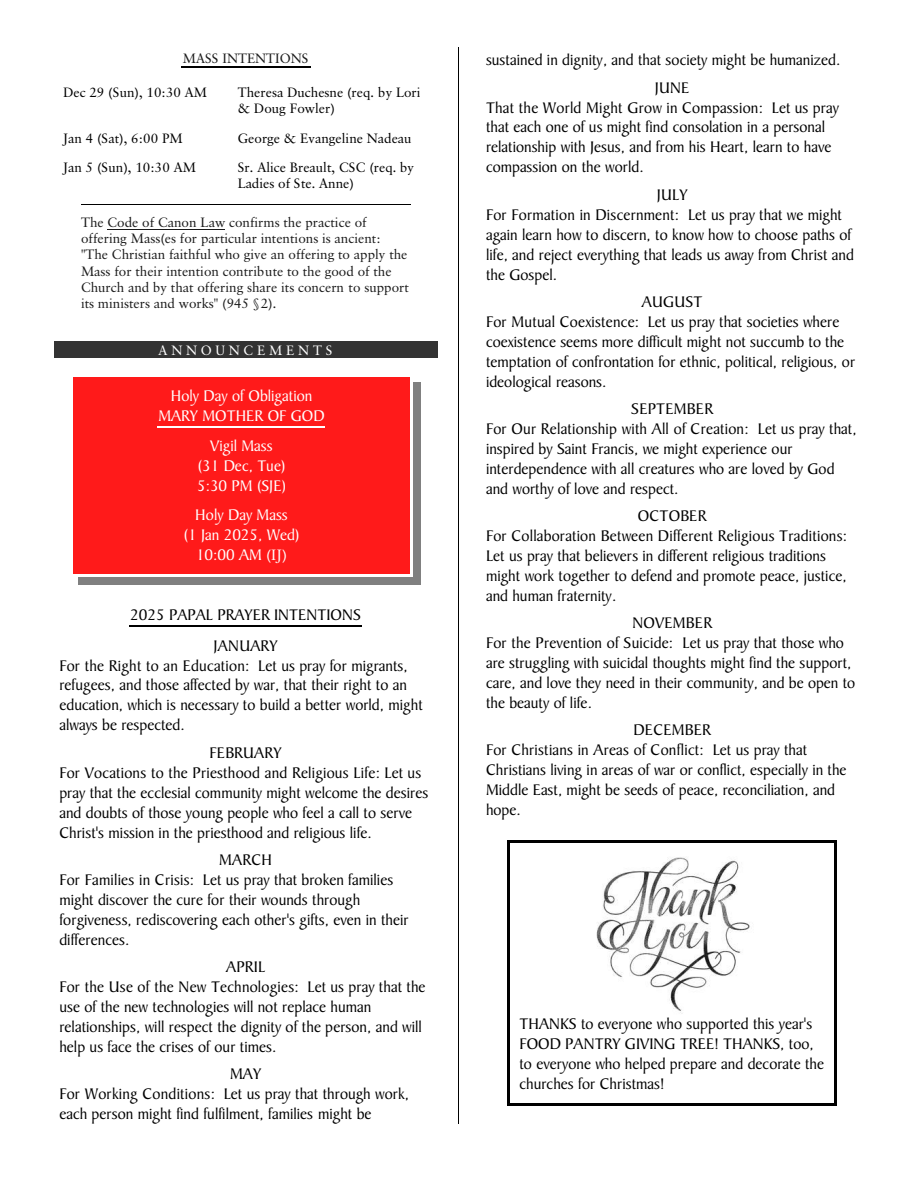
<style>
.page{position:relative;width:918px;height:1188px;background:#fff}
.page>*{position:absolute;margin:0;border:0;box-sizing:border-box;transform-origin:0 0}
.t1{font:16.5px/20px "Baker Signet BT";color:#000}
.t2{font:16.5px/20px "Baker Signet BT";color:#fff;text-align:center}
.t3{font:13.5px/16.2px "Classical Garamond BT";color:#1a1a1a}
.t4{font:13.5px/16.2px "Classical Garamond BT";color:#000}
.t5{font:13.5px "Classical Garamond BT";color:#fff}
.s1{font-family:"Classical Garamond BT";font-size:15px}
</style>
<div class="page">
<div style="left:54px;top:342px;width:383px;height:16px;background:#333"></div>
<hr style="left:108px;top:229px;width:117px;height:1px;background:#1a1a1a">
<div style="left:70px;top:374px;width:343px;height:203px;background:#ff1a1a"></div>
<hr style="left:158px;top:426px;width:167px;height:1px;background:#fff">
<hr style="left:70px;top:374px;width:3px;height:203px;background:#fff">
<hr style="left:410px;top:374px;width:3px;height:203px;background:#fff">
<hr style="left:70px;top:374px;width:343px;height:3px;background:#fff">
<hr style="left:70px;top:574px;width:343px;height:3px;background:#fff">
<div style="left:413px;top:382px;width:8px;height:203px;background:#808080"></div>
<div style="left:78px;top:577px;width:343px;height:8px;background:#808080"></div>
<img style="left:596px;top:857px;width:154px;height:157px">
<hr style="left:508px;top:840px;width:2px;height:265px;background:#000">
<hr style="left:834px;top:840px;width:3px;height:265px;background:#000">
<hr style="left:508px;top:840px;width:329px;height:3px;background:#000">
<hr style="left:508px;top:1103px;width:329px;height:3px;background:#000">
<hr style="left:181px;top:66px;width:129px;height:1px;background:#000">
<hr style="left:81px;top:205px;width:329px;height:1px;background:#000">
<hr style="left:129px;top:625px;width:233px;height:1px;background:#000">
<p class="t3" style="left:183px;top:52px;width:127px">MASS INTENTIONS</p>
<p class="t4" style="left:63px;top:85px;width:146px">Dec 29 (Sun), 10:30 AM</p>
<p class="t4" style="left:238px;top:85px;width:184px">Theresa Duchesne (req. by Lori &amp; Doug Fowler)</p>
<p class="t4" style="left:63px;top:131px;width:121px">Jan 4 (Sat), 6:00 PM</p>
<p class="t4" style="left:238px;top:131px;width:175px">George &amp; Evangeline Nadeau</p>
<p class="t4" style="left:63px;top:160px;width:134px">Jan 5 (Sun), 10:30 AM</p>
<p class="t4" style="left:238px;top:160px;width:178px">Sr. Alice Breault, CSC (req. by<br>Ladies of Ste. Anne)</p>
<p class="t3" style="left:81px;top:215px;width:329px">The Code of Canon Law confirms the practice of offering Mass(es for particular intentions is ancient: "The Christian faithful who give an offering to apply the Mass for their intention contribute to the good of the Church and by that offering share its concern to support its ministers and works" (945 §2).</p>
<p class="t5" style="left:159px;top:345px;width:175px">A N N O U N C E M E N T S</p>
<p class="t2" style="left:158px;top:387px;width:168px">Holy Day of Obligation<br>MARY MOTHER OF GOD</p>
<p class="t2" style="left:197px;top:437px;width:90px">Vigil Mass<br>(31 Dec, Tue)<br>5:30 PM (SJE)</p>
<p class="t2" style="left:184px;top:506px;width:117px">Holy Day Mass<br>(1 Jan 2025, Wed)<br>10:00 AM <span class="s1">(IJ)</span></p>
<p class="t1" style="left:130px;top:601px;width:232px;line-height:30.3px;text-align:center">2025 PAPAL PRAYER INTENTIONS<br>JANUARY</p>
<p class="t1" style="left:59px;top:656px;width:365px">For the Right to an Education: Let us pray for migrants, refugees, and those affected by war, that their right to an education, which is necessary to build a better world, might always be respected.</p>
<p class="t1" style="left:59px;top:743px;width:371px;text-indent:150px">FEBRUARY<br>For Vocations to the Priesthood and Religious Life: Let us pray that the ecclesial community might welcome the desires and doubts of those young people who feel a call to serve Christ's mission in the priesthood and religious life.</p>
<p class="t1" style="left:59px;top:850px;width:351px;text-indent:160px">MARCH<br>For Families in Crisis: Let us pray that broken families might discover the cure for their wounds through forgiveness, rediscovering each other's gifts, even in their differences.</p>
<p class="t1" style="left:59px;top:958px;width:368px;text-indent:167px">APRIL<br>For the Use of the New Technologies: Let us pray that the use of the new technologies will not replace human relationships, will respect the dignity of the person, and will help us face the crises of our times.</p>
<p class="t1" style="left:59px;top:1065px;width:351px;text-indent:171px">MAY<br>For Working Conditions: Let us pray that through work, each person might find fulfilment, families might be</p>
<p class="t1" style="left:655px;top:47px;width:187px;line-height:27.2px;text-indent:-169px">sustained in dignity, and that society might be humanized.<br>JUNE</p>
<p class="t1" style="left:486px;top:98px;width:354px">That the World Might Grow in Compassion: Let us pray that each one of us might find consolation in a personal relationship with Jesus, and from his Heart, learn to have compassion on the world.</p>
<p class="t1" style="left:486px;top:185px;width:369px;text-indent:171px">JULY<br>For Formation in Discernment: Let us pray that we might again learn how to discern, to know how to choose paths of life, and reject everything that leads us away from Christ and the Gospel.</p>
<p class="t1" style="left:486px;top:292px;width:371px;text-indent:156px">AUGUST<br>For Mutual Coexistence: Let us pray that societies where coexistence seems more difficult might not succumb to the temptation of confrontation for ethnic, political, religious, or ideological reasons.</p>
<p class="t1" style="left:486px;top:400px;width:372px;text-indent:145px">SEPTEMBER<br>For Our Relationship with All of Creation: Let us pray that, inspired by Saint Francis, we might experience our interdependence with all creatures who are loved by God and worthy of love and respect.</p>
<p class="t1" style="left:486px;top:507px;width:363px;text-indent:152px">OCTOBER<br>For Collaboration Between Different Religious Traditions:<br>Let us pray that believers in different religious traditions might work together to defend and promote peace, justice, and human fraternity.</p>
<p class="t1" style="left:486px;top:614px;width:371px;text-indent:146px">NOVEMBER<br>For the Prevention of Suicide: Let us pray that those who are struggling with suicidal thoughts might find the support, care, and love they need in their community, and be open to the beauty of life.</p>
<p class="t1" style="left:486px;top:721px;width:362px;text-indent:147px">DECEMBER<br>For Christians in Areas of Conflict: Let us pray that Christians living in areas of war or conflict, especially in the Middle East, might be seeds of peace, reconciliation, and hope.</p>
<p class="t1" style="left:519px;top:1015px;width:306px">THANKS to everyone who supported this year's FOOD PANTRY GIVING TREE! THANKS, too, to everyone who helped prepare and decorate the churches for Christmas!</p>
</div>
